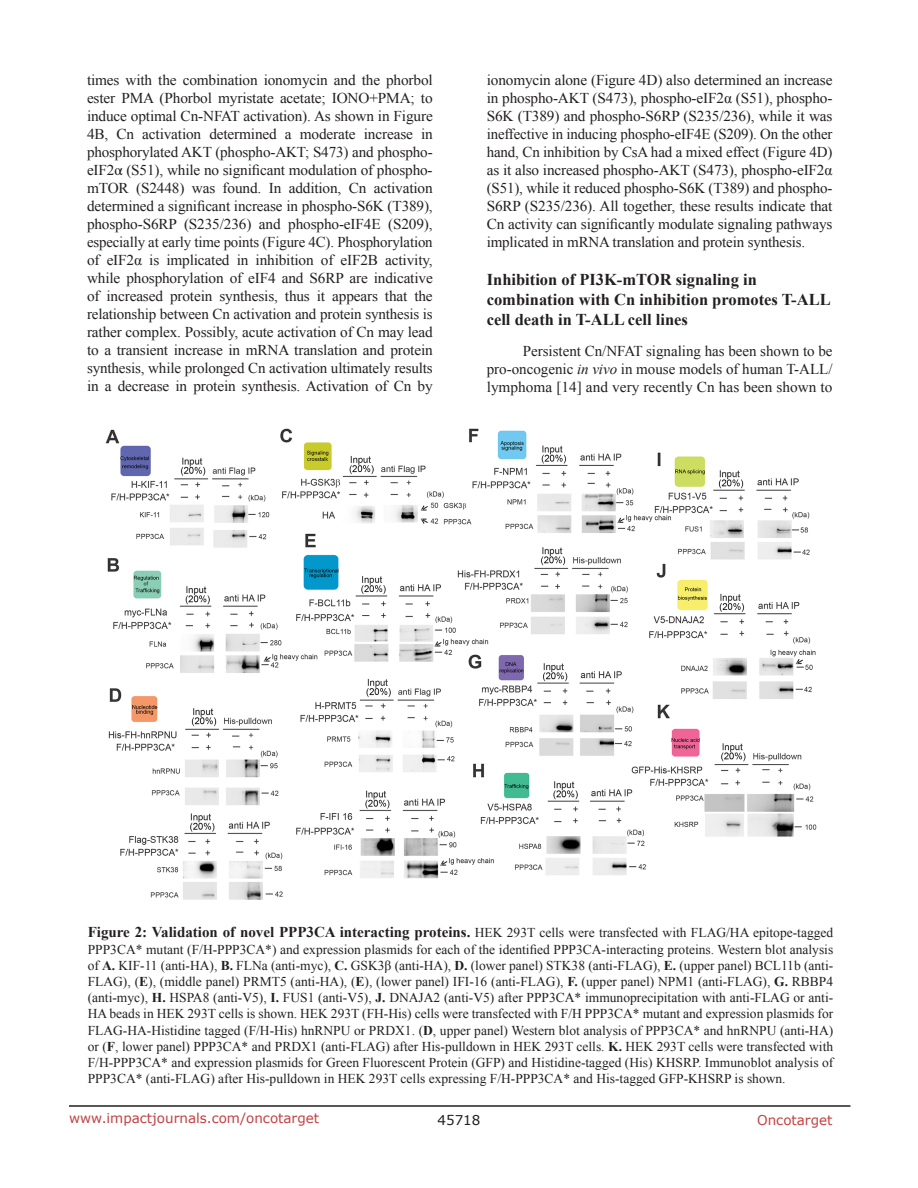
<style>
.page{position:relative;width:918px;height:1188px;background:#fff}
.page>*{position:absolute;margin:0;border:0;box-sizing:border-box;transform-origin:0 0}
.SubHeading{font:700 16.5px/19.8px "Times New Roman";color:#231f20}
.BodyText{font:15px/18px "Times New Roman";letter-spacing:-.01em;color:#231f20;text-align:justify}
.figuretext{font:13.5px/16.2px "Times New Roman";color:#231f20;text-align:justify}
.t1{font:13.5px "Verdana";color:#c24141}
.t2{font:13.5px "Verdana";color:#231f20}
.s1{font-family:"STIX General"}
.s2{font-style:italic}
.s3{font-weight:700;font-size:15px}
.s4{font-weight:700}
</style>
<div class="page">
<hr style="left:69px;top:1105px;width:781px;height:2px;background:#231f20">
<img style="left:105px;top:428px;width:712px;height:472px">
<p class="BodyText" style="left:87px;top:71px;width:347px">times with the combination ionomycin and the phorbol ester PMA (Phorbol myristate acetate; IONO+PMA; to induce optimal Cn-NFAT activation). As shown in Figure 4B, Cn activation determined a moderate increase in phosphorylated AKT (phospho-AKT; S473) and phospho&shy;eIF2<span class="s1">α</span> (S51), while no significant modulation of phospho&shy;mTOR (S2448) was found. In addition, Cn activation determined a significant increase in phospho-S6K (T389), phospho-S6RP (S235/236) and phospho-eIF4E (S209), especially at early time points (Figure 4C). Phosphorylation of eIF2α is implicated in inhibition of eIF2B activity, while phosphorylation of eIF4 and S6RP are indicative of increased protein synthesis, thus it appears that the relationship between Cn activation and protein synthesis is rather complex. Possibly, acute activation of Cn may lead to a transient increase in mRNA translation and protein synthesis, while prolonged Cn activation ultimately results in a decrease in protein synthesis. Activation of Cn by</p>
<p class="BodyText" style="left:487px;top:71px;width:347px">ionomycin alone (Figure 4D) also determined an increase in phospho-AKT (S473), phospho-eIF2α (S51), phospho-S6K (T389) and phospho-S6RP (S235/236), while it was ineffective in inducing phospho-eIF4E (S209). On the other hand, Cn inhibition by CsA had a mixed effect (Figure 4D) as it also increased phospho-AKT (S473), phospho-eIF2α (S51), while it reduced phospho-S6K (T389) and phospho-S6RP (S235/236). All together, these results indicate that Cn activity can significantly modulate signaling pathways implicated in mRNA translation and protein synthesis.</p>
<p class="SubHeading" style="left:487px;top:269px;width:345px">Inhibition of PI3K-mTOR signaling in combination with Cn inhibition promotes T-ALL cell death in T-ALL cell lines</p>
<p class="BodyText" style="left:487px;top:342px;width:347px;text-indent:36px">Persistent Cn/NFAT signaling has been shown to be pro-oncogenic <span class="s2">in vivo</span> in mouse models of human T-ALL/ lymphoma [14] and very recently Cn has been shown to</p>
<p class="figuretext" style="left:88px;top:925px;width:747px"><span class="s3">Figure 2: Validation of novel PPP3CA interacting proteins.</span> HEK 293T cells were transfected with FLAG/HA epitope-tagged PPP3CA* mutant (F/H-PPP3CA*) and expression plasmids for each of the identified PPP3CA-interacting proteins. Western blot analysis of <span class="s4">A.</span> KIF-11 (anti-HA), <span class="s4">B.</span> FLNa (anti-myc), <span class="s4">C.</span> GSK3β (anti-HA), <span class="s4">D.</span> (lower panel) STK38 (anti-FLAG), <span class="s4">E.</span> (upper panel) BCL11b (anti-FLAG), (<span class="s4">E</span>), (middle panel) PRMT5 (anti-HA), (<span class="s4">E</span>), (lower panel) IFI-16 (anti-FLAG), <span class="s4">F.</span> (upper panel) NPM1 (anti-FLAG), <span class="s4">G.</span> RBBP4 (anti-myc), <span class="s4">H.</span> HSPA8 (anti-V5), <span class="s4">I.</span> FUS1 (anti-V5), <span class="s4">J.</span> DNAJA2 (anti-V5) after PPP3CA* immunoprecipitation with anti-FLAG or anti-HA beads in HEK 293T cells is shown. HEK 293T (FH-His) cells were transfected with F/H PPP3CA* mutant and expression plasmids for FLAG-HA-Histidine tagged (F/H-His) hnRNPU or PRDX1. (<span class="s4">D</span>, upper panel) Western blot analysis of PPP3CA* and hnRNPU (anti-HA) or (<span class="s4">F</span>, lower panel) PPP3CA* and PRDX1 (anti-FLAG) after His-pulldown in HEK 293T cells. <span class="s4">K.</span> HEK 293T cells were transfected with F/H-PPP3CA* and expression plasmids for Green Fluorescent Protein (GFP) and Histidine-tagged (His) KHSRP. Immunoblot analysis of PPP3CA* (anti-FLAG) after His-pulldown in HEK 293T cells expressing F/H-PPP3CA* and His-tagged GFP-KHSRP is shown.</p>
<p class="t1" style="left:69px;top:1109px;width:252px">www.impactjournals.com/oncotarget</p>
<p class="t2" style="left:438px;top:1111px;width:44px">45718</p>
<p class="t1" style="left:757px;top:1111px;width:77px">Oncotarget</p>
</div>
